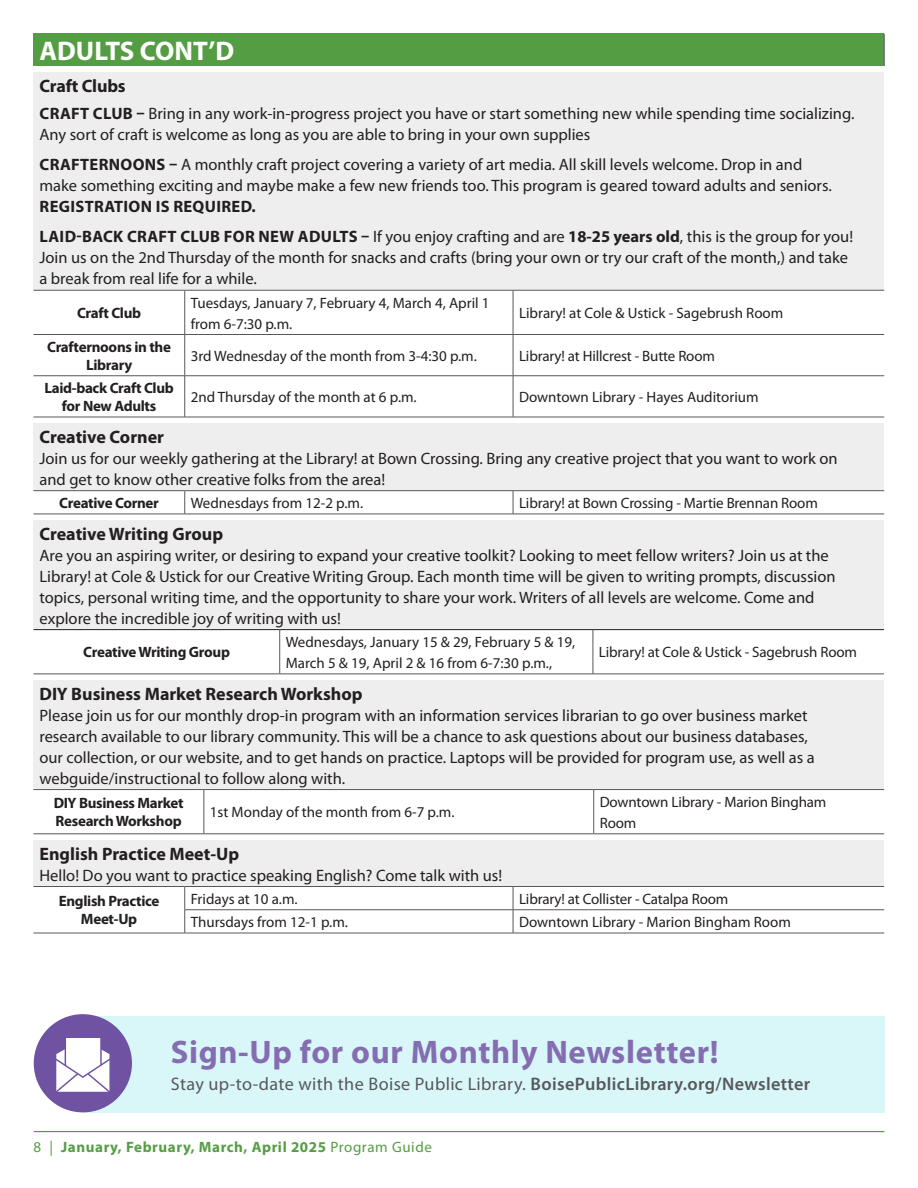
<style>
.page{position:relative;width:918px;height:1188px;background:#fff}
.page>*{position:absolute;margin:0;border:0;box-sizing:border-box;transform-origin:0 0}
.t1{font:700 32.7px "Myriad Pro";letter-spacing:.02em;color:#846db1}
.Table_-_Section_1_Title{font:700 27px "Myriad Pro";color:#fff}
.t2{font:18.15px "Myriad Pro";letter-spacing:.02em;color:#57585a}
.Table_-_Section_2_Title{font:700 18px "Myriad Pro";color:#231f20}
.Table_-_Copy{font:16.5px/21px "Myriad Pro";color:#231f20}
.Table_-_Copy-2{font:15px/21px "Myriad Pro";color:#231f20}
.Table_-_Program_Name{font:700 15px/18px "Myriad Pro";letter-spacing:-.02em;color:#231f20;text-align:center}
.t3{font:700 15px "Myriad Pro";letter-spacing:.04em;color:#559d43}
.s1{font-weight:700}
.s2{font-weight:600}
.s3{font-weight:400}
</style>
<div class="page">
<hr style="left:34px;top:1131px;width:850px;height:1px;background:#559d43">
<div style="left:33px;top:34px;width:851px;height:32px;background:#559d43"></div>
<hr style="left:884px;top:34px;width:1px;height:32px;background:#57585a">
<div style="left:33px;top:72px;width:851px;height:218px;background:#eeeeef"></div>
<svg style="left:33px;top:291px;width:851px;height:126px"></svg>
<hr style="left:184px;top:291px;width:1px;height:43px;background:#57585a">
<hr style="left:513px;top:291px;width:1px;height:43px;background:#57585a">
<hr style="left:184px;top:335px;width:1px;height:41px;background:#57585a">
<hr style="left:513px;top:335px;width:1px;height:41px;background:#57585a">
<hr style="left:33px;top:375px;width:152px;height:1px;background:#57585a">
<hr style="left:185px;top:375px;width:328px;height:1px;background:#57585a">
<hr style="left:184px;top:376px;width:1px;height:41px;background:#57585a">
<hr style="left:513px;top:375px;width:371px;height:1px;background:#57585a">
<hr style="left:513px;top:376px;width:1px;height:41px;background:#57585a">
<hr style="left:33px;top:417px;width:152px;height:1px;background:#57585a">
<hr style="left:185px;top:417px;width:328px;height:1px;background:#57585a">
<hr style="left:513px;top:417px;width:371px;height:1px;background:#57585a">
<hr style="left:33px;top:290px;width:152px;height:1px;background:#57585a">
<hr style="left:185px;top:290px;width:328px;height:1px;background:#57585a">
<hr style="left:513px;top:290px;width:371px;height:1px;background:#57585a">
<hr style="left:33px;top:334px;width:152px;height:1px;background:#57585a">
<hr style="left:185px;top:334px;width:328px;height:1px;background:#57585a">
<hr style="left:513px;top:334px;width:371px;height:1px;background:#57585a">
<div style="left:33px;top:423px;width:851px;height:68px;background:#eeeeef"></div>
<svg style="left:33px;top:491px;width:851px;height:23px"></svg>
<hr style="left:33px;top:514px;width:152px;height:1px;background:#57585a">
<hr style="left:185px;top:514px;width:328px;height:1px;background:#57585a">
<hr style="left:513px;top:514px;width:371px;height:1px;background:#57585a">
<hr style="left:33px;top:490px;width:152px;height:1px;background:#57585a">
<hr style="left:185px;top:490px;width:328px;height:1px;background:#57585a">
<hr style="left:513px;top:490px;width:371px;height:1px;background:#57585a">
<div style="left:33px;top:520px;width:851px;height:110px;background:#eeeeef"></div>
<svg style="left:33px;top:630px;width:851px;height:44px"></svg>
<hr style="left:33px;top:674px;width:247px;height:1px;background:#57585a">
<hr style="left:280px;top:674px;width:313px;height:1px;background:#57585a">
<hr style="left:593px;top:674px;width:291px;height:1px;background:#57585a">
<hr style="left:279px;top:630px;width:1px;height:44px;background:#57585a">
<hr style="left:593px;top:630px;width:1px;height:44px;background:#57585a">
<hr style="left:33px;top:629px;width:247px;height:1px;background:#231f20">
<hr style="left:280px;top:629px;width:313px;height:1px;background:#231f20">
<hr style="left:593px;top:629px;width:291px;height:1px;background:#231f20">
<div style="left:33px;top:680px;width:851px;height:110px;background:#eeeeef"></div>
<svg style="left:33px;top:790px;width:851px;height:44px"></svg>
<hr style="left:593px;top:790px;width:1px;height:44px;background:#57585a">
<hr style="left:204px;top:790px;width:1px;height:44px;background:#57585a">
<hr style="left:33px;top:789px;width:171px;height:1px;background:#57585a">
<hr style="left:204px;top:789px;width:390px;height:1px;background:#57585a">
<hr style="left:594px;top:789px;width:290px;height:1px;background:#57585a">
<hr style="left:33px;top:834px;width:171px;height:1px;background:#57585a">
<hr style="left:204px;top:834px;width:390px;height:1px;background:#57585a">
<hr style="left:594px;top:834px;width:290px;height:1px;background:#57585a">
<div style="left:33px;top:840px;width:851px;height:46px;background:#eeeeef"></div>
<hr style="left:33px;top:933px;width:152px;height:1px;background:#57585a">
<svg style="left:33px;top:887px;width:851px;height:46px"></svg>
<hr style="left:185px;top:933px;width:328px;height:1px;background:#57585a">
<hr style="left:513px;top:933px;width:371px;height:1px;background:#57585a">
<hr style="left:33px;top:886px;width:152px;height:1px;background:#57585a">
<hr style="left:185px;top:886px;width:328px;height:1px;background:#57585a">
<hr style="left:513px;top:886px;width:371px;height:1px;background:#57585a">
<div style="left:83px;top:1016px;width:802px;height:96px;background:#d9f7f9"></div>
<div style="left:34px;top:1014px;width:98px;height:98px;background:#6f53a2;border-radius:50%"></div>
<svg style="left:56px;top:1038px;width:54px;height:54px"></svg>
<p class="Table_-_Section_1_Title" style="left:39px;top:33px;width:196px">ADULTS CONT’D</p>
<p class="Table_-_Section_2_Title" style="left:39px;top:74px;width:88px">Craft Clubs</p>
<p class="Table_-_Copy" style="left:39px;top:103px;width:816px"><span class="s1">CRAFT CLUB –</span> Bring in any work-in-progress project you have or start something new while spending time socializing.<br>Any sort of craft is welcome as long as you are able to bring in your own supplies</p>
<p class="Table_-_Copy" style="left:39px;top:154px;width:794px"><span class="s1">CRAFTERNOONS –</span> A monthly craft project covering a variety of art media. All skill levels welcome. Drop in and make something exciting and maybe make a few new friends too. This program is geared toward adults and seniors.<br><span class="s1">REGISTRATION IS REQUIRED.</span></p>
<p class="Table_-_Copy" style="left:39px;top:226px;width:815px"><span class="s1">LAID-BACK CRAFT CLUB FOR NEW ADULTS –</span> If you enjoy crafting and are <span class="s1">18-25 years old</span>, this is the group for you!<br>Join us on the 2nd Thursday of the month for snacks and crafts (bring your own or try our craft of the month,) and take a break from real life for a while.</p>
<p class="Table_-_Program_Name" style="left:77px;top:303px;width:66px">Craft Club</p>
<p class="Table_-_Copy-2" style="left:191px;top:292px;width:300px">Tuesdays, January 7, February 4, March 4, April 1 from 6-7:30 p.m.</p>
<p class="Table_-_Copy-2" style="left:519px;top:302px;width:266px">Library! at Cole &amp; Ustick - Sagebrush Room</p>
<p class="Table_-_Program_Name" style="left:47px;top:337px;width:125px">Crafternoons in the<br>Library</p>
<p class="Table_-_Copy-2" style="left:191px;top:345px;width:288px">3rd Wednesday of the month from 3-4:30 p.m.</p>
<p class="Table_-_Copy-2" style="left:519px;top:345px;width:197px">Library! at Hillcrest - Butte Room</p>
<p class="Table_-_Program_Name" style="left:44px;top:378px;width:131px">Laid-back Craft Club for New Adults</p>
<p class="Table_-_Copy-2" style="left:191px;top:386px;width:227px">2nd Thursday of the month at 6 p.m.</p>
<p class="Table_-_Copy-2" style="left:519px;top:386px;width:241px">Downtown Library - Hayes Auditorium</p>
<p class="Table_-_Section_2_Title" style="left:39px;top:425px;width:126px">Creative Corner</p>
<p class="Table_-_Copy" style="left:39px;top:447px;width:800px">Join us for our weekly gathering at the Library! at Bown Crossing. Bring any creative project that you want to work on and get to know other creative folks from the area!</p>
<p class="Table_-_Program_Name" style="left:59px;top:493px;width:101px">Creative Corner</p>
<p class="Table_-_Copy-2" style="left:191px;top:492px;width:174px">Wednesdays from 12-2 p.m.</p>
<p class="Table_-_Copy-2" style="left:519px;top:492px;width:300px">Library! at Bown Crossing - Martie Brennan Room</p>
<p class="Table_-_Section_2_Title" style="left:39px;top:522px;width:185px">Creative Writing Group</p>
<p class="Table_-_Copy" style="left:39px;top:544px;width:798px">Are you an aspiring writer, or desiring to expand your creative toolkit? Looking to meet fellow writers? Join us at the Library! at Cole &amp; Ustick for our Creative Writing Group. Each month time will be given to writing prompts, discussion topics, personal writing time, and the opportunity to share your work. Writers of all levels are welcome. Come and explore the incredible joy of writing with us!</p>
<p class="Table_-_Program_Name" style="left:83px;top:643px;width:148px">Creative Writing Group</p>
<p class="Table_-_Copy-2" style="left:286px;top:631px;width:291px">Wednesdays, January 15 &amp; 29, February 5 &amp; 19,<br>March 5 &amp; 19, April 2 &amp; 16 from 6-7:30 p.m.,</p>
<p class="Table_-_Copy-2" style="left:599px;top:642px;width:260px">Library! at Cole &amp; Ustick - Sagebrush Room</p>
<p class="Table_-_Section_2_Title" style="left:39px;top:682px;width:325px">DIY Business Market Research Workshop</p>
<p class="Table_-_Copy" style="left:39px;top:704px;width:777px">Please join us for our monthly drop-in program with an information services librarian to go over business market research available to our library community. This will be a chance to ask questions about our business databases, our collection, or our website, and to get hands on practice. Laptops will be provided for program use, as well as a webguide/instructional to follow along with.</p>
<p class="Table_-_Program_Name" style="left:54px;top:794px;width:131px;text-align:left">DIY Business Market<br>Research Workshop</p>
<p class="Table_-_Copy-2" style="left:210px;top:802px;width:246px">1st Monday of the month from 6-7 p.m.</p>
<p class="Table_-_Copy-2" style="left:600px;top:791px;width:228px">Downtown Library - Marion Bingham<br>Room</p>
<p class="Table_-_Section_2_Title" style="left:39px;top:842px;width:201px">English Practice Meet-Up</p>
<p class="Table_-_Copy" style="left:39px;top:864px;width:464px">Hello! Do you want to practice speaking English? Come talk with us!</p>
<p class="Table_-_Program_Name" style="left:59px;top:892px;width:102px">English Practice<br>Meet-Up</p>
<p class="Table_-_Copy-2" style="left:191px;top:888px;width:108px">Fridays at 10 a.m.</p>
<p class="Table_-_Copy-2" style="left:519px;top:888px;width:211px">Library! at Collister - Catalpa Room</p>
<p class="Table_-_Copy-2" style="left:191px;top:911px;width:159px">Thursdays from 12-1 p.m.</p>
<p class="Table_-_Copy-2" style="left:519px;top:911px;width:273px">Downtown Library - Marion Bingham Room</p>
<p class="t1" style="left:171px;top:1030px;width:549px">Sign-Up for our Monthly Newsletter!</p>
<p class="t2" style="left:171px;top:1073px;width:641px">Stay up-to-date with the Boise Public Library. <span class="s2">BoisePublicLibrary.org/Newsletter</span></p>
<p class="t3" style="left:34px;top:1138px;width:400px"><span class="s3">8 |</span> January, February, March, April 2025 <span class="s3">Program Guide</span></p>
</div>
